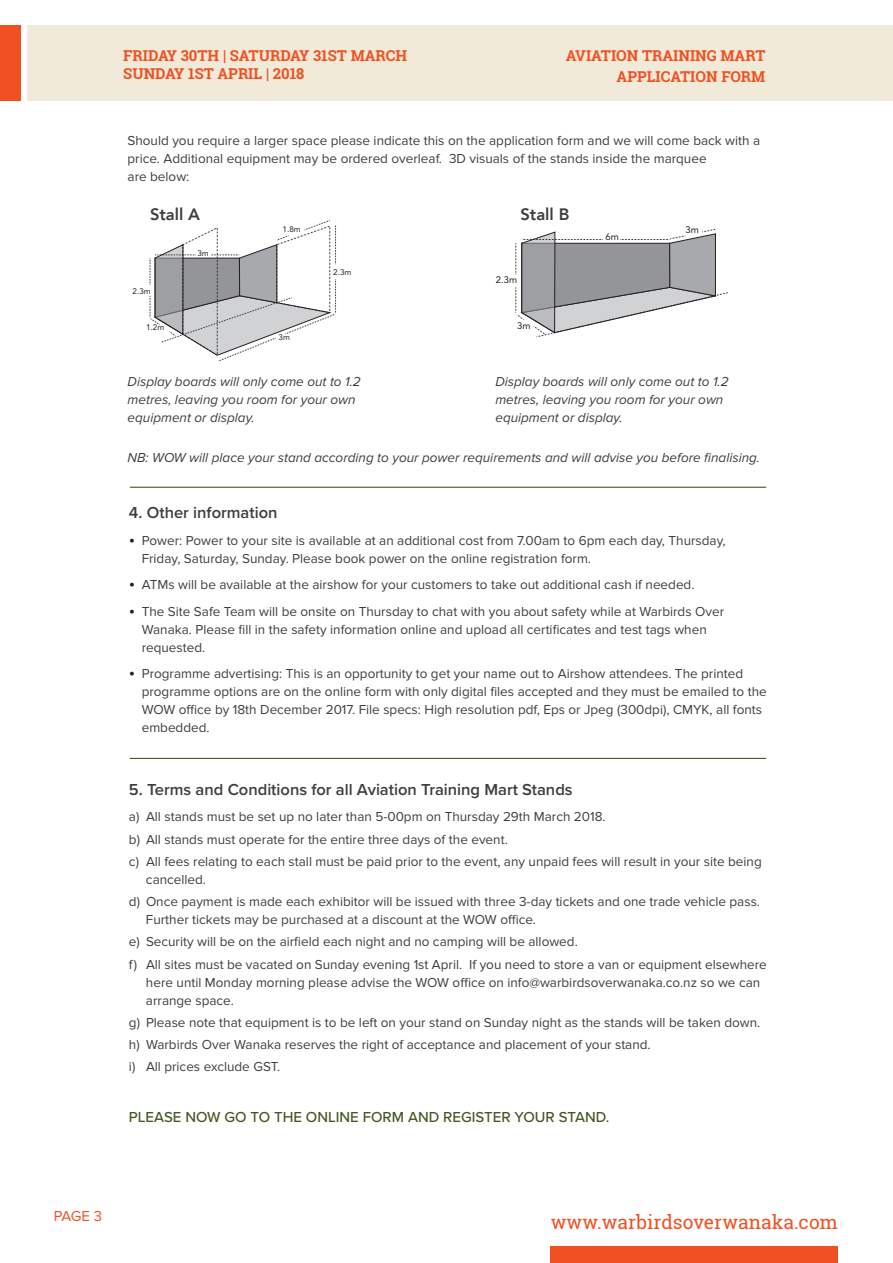
<style>
.page{position:relative;width:893px;height:1263px;background:#fff}
.page>*{position:absolute;margin:0;border:0;box-sizing:border-box;transform-origin:0 0}
.t1{font:19.2px "Roboto Slab";color:#f05022}
.t2{font:600 16.5px "Proxima Nova";color:#3e3e3f}
.t3{font:800 16.5px "Avenir";color:#3e3e3f}
.t4{font:700 15px/18px "Roboto Slab";color:#f05022}
.t5{font:500 15px "Proxima Nova";color:#455621}
.t6{font:15px "Proxima Nova";color:#f05022}
.t7{font:13.5px/18px "Proxima Nova";color:#3e3e3f}
.t8{font:italic 13.5px/18px "Proxima Nova";color:#3e3e3f}
.t9{font:9.45px "Avenir";color:#231f20}
.t10{font:8.1px "Avenir";color:#231f20}
.s1{font-size:18px;color:#231f20}
</style>
<div class="page">
<div style="left:551px;top:1246px;width:287px;height:17px;background:#f05022"></div>
<svg style="left:150px;top:220px;width:186px;height:142px"></svg>
<svg style="left:516px;top:229px;width:213px;height:108px"></svg>
<hr style="left:130px;top:487px;width:636px;height:1px;background:#31450b">
<hr style="left:130px;top:758px;width:636px;height:1px;background:#31450b">
<div style="left:28px;top:26px;width:865px;height:75px;background:#f2ead8"></div>
<div style="left:0;top:26px;width:20px;height:75px;background:#f05022"></div>
<p class="t4" style="left:123px;top:46px;width:286px">FRIDAY 30TH | SATURDAY 31ST MARCH<br>SUNDAY 1ST APRIL | 2018</p>
<p class="t4" style="left:566px;top:46px;width:201px">AVIATION TRAINING MART</p>
<p class="t4" style="left:617px;top:67px;width:150px">APPLICATION FORM</p>
<p class="t7" style="left:128px;top:131px;width:634px">Should you require a larger space please indicate this on the application form and we will come back with a price. Additional equipment may be ordered overleaf. 3D visuals of the stands inside the marquee<br>are below:</p>
<p class="t3" style="left:150px;top:201px;width:52px">Stall A</p>
<p class="t10" style="left:133px;top:286px;width:20px">2.3m</p>
<p class="t10" style="left:146px;top:323px;width:20px">1.2m</p>
<p class="t10" style="left:197px;top:248px;width:13px">3m</p>
<p class="t10" style="left:283px;top:225px;width:20px">1.8m</p>
<p class="t10" style="left:278px;top:332px;width:13px">3m</p>
<p class="t10" style="left:333px;top:267px;width:20px">2.3m</p>
<p class="t3" style="left:520px;top:201px;width:50px">Stall B</p>
<p class="t9" style="left:496px;top:275px;width:23px">2.3m</p>
<p class="t9" style="left:517px;top:320px;width:15px">3m</p>
<p class="t9" style="left:605px;top:232px;width:15px">6m</p>
<p class="t9" style="left:685px;top:224px;width:15px">3m</p>
<p class="t8" style="left:128px;top:373px;width:235px">Display boards will only come out to 1.2 metres, leaving you room for your own equipment or display.</p>
<p class="t8" style="left:495px;top:373px;width:235px">Display boards will only come out to 1.2 metres, leaving you room for your own equipment or display.</p>
<p class="t8" style="left:128px;top:449px;width:634px">NB: WOW will place your stand according to your power requirements and will advise you before finalising.</p>
<p class="t2" style="left:129px;top:503px;width:150px">4. Other information</p>
<p class="t7" style="left:142px;top:531px;width:585px;text-indent:-13px"><span class="s1">•</span> Power: Power to your site is available at an additional cost from 7.00am to 6pm each day, Thursday,<br>Friday, Saturday, Sunday. Please book power on the online registration form.</p>
<p class="t7" style="left:129px;top:576px;width:567px"><span class="s1">•</span> ATMs will be available at the airshow for your customers to take out additional cash if needed.</p>
<p class="t7" style="left:142px;top:602px;width:584px;text-indent:-13px"><span class="s1">•</span> The Site Safe Team will be onsite on Thursday to chat with you about safety while at Warbirds Over<br>Wanaka. Please fill in the safety information online and upload all certificates and test tags when requested.</p>
<p class="t7" style="left:142px;top:665px;width:626px;text-indent:-13px"><span class="s1">•</span> Programme advertising: This is an opportunity to get your name out to Airshow attendees. The printed programme options are on the online form with only digital files accepted and they must be emailed to the WOW office by 18th December 2017. File specs: High resolution pdf, Eps or Jpeg (300dpi), CMYK, all fonts embedded.</p>
<p class="t2" style="left:129px;top:779px;width:445px">5. Terms and Conditions for all Aviation Training Mart Stands</p>
<p class="t7" style="left:129px;top:808px;width:478px">a) All stands must be set up no later than 5-00pm on Thursday 29th March 2018.</p>
<p class="t7" style="left:129px;top:830px;width:380px">b) All stands must operate for the entire three days of the event.</p>
<p class="t7" style="left:146px;top:852px;width:617px;text-indent:-17px">c) All fees relating to each stall must be paid prior to the event, any unpaid fees will result in your site being cancelled.</p>
<p class="t7" style="left:146px;top:893px;width:615px;text-indent:-17px">d) Once payment is made each exhibitor will be issued with three 3-day tickets and one trade vehicle pass.<br>Further tickets may be purchased at a discount at the WOW office.</p>
<p class="t7" style="left:129px;top:933px;width:450px">e) Security will be on the airfield each night and no camping will be allowed.</p>
<p class="t7" style="left:146px;top:955px;width:622px;text-indent:-17px">f) All sites must be vacated on Sunday evening 1st April. If you need to store a van or equipment elsewhere here until Monday morning please advise the WOW office on info@warbirdsoverwanaka.co.nz so we can arrange space.</p>
<p class="t7" style="left:129px;top:1013px;width:633px">g) Please note that equipment is to be left on your stand on Sunday night as the stands will be taken down.</p>
<p class="t7" style="left:129px;top:1036px;width:523px">h) Warbirds Over Wanaka reserves the right of acceptance and placement of your stand.</p>
<p class="t7" style="left:129px;top:1058px;width:153px">i) All prices exclude GST.</p>
<p class="t5" style="left:129px;top:1108px;width:482px">PLEASE NOW GO TO THE ONLINE FORM AND REGISTER YOUR STAND.</p>
<p class="t6" style="left:54px;top:1207px;width:50px">PAGE 3</p>
<h1 class="t1" style="left:551px;top:1209px;width:289px">www.warbirdsoverwanaka.com</h1>
</div>
